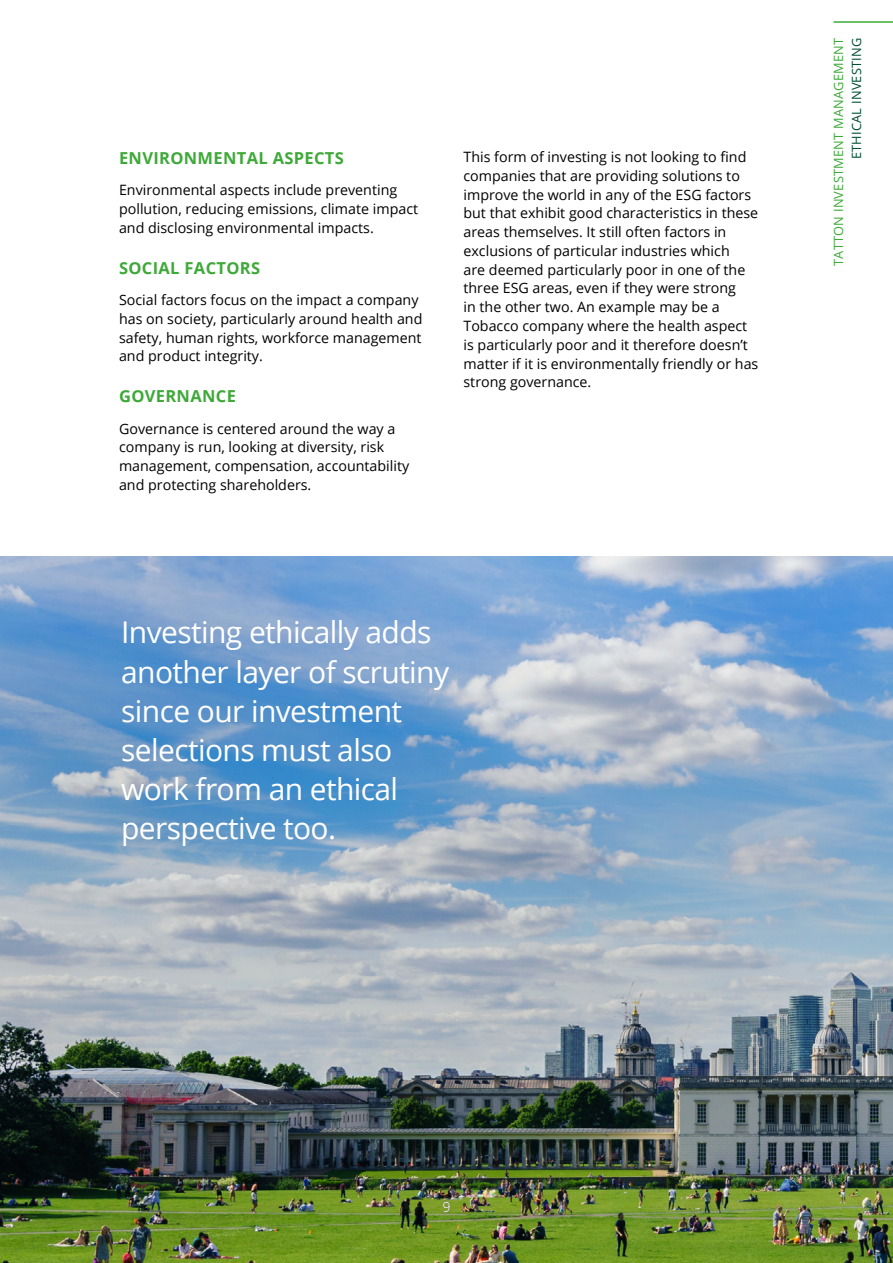
<style>
.page{position:relative;width:893px;height:1263px;background:#fff}
.page>*{position:absolute;margin:0;border:0;box-sizing:border-box;transform-origin:0 0}
.t1{font:30px/39px "Open Sans";letter-spacing:-.02em;color:#fff}
.t2{font:700 16.5px "Open Sans";letter-spacing:.02em;color:#3ea938}
.t3{font:14.25px/18.8px "Open Sans";color:#000}
.t4{font:14.25px "Open Sans";color:#fff}
.t5{font:12.75px "Open Sans";letter-spacing:.02em;color:#3ea938}
.t6{font:12.75px "Open Sans";letter-spacing:.02em;color:#004e32}
</style>
<div class="page">
<img style="left:0;top:556px;width:893px;height:707px">
<hr style="left:833px;top:21px;width:60px;height:2px;background:#3ea938">
<p class="t2" style="left:119px;top:146px;width:226px">ENVIRONMENTAL ASPECTS</p>
<p class="t3" style="left:119px;top:180px;width:301px">Environmental aspects include preventing pollution, reducing emissions, climate impact and disclosing environmental impacts.</p>
<p class="t2" style="left:119px;top:256px;width:143px">SOCIAL FACTORS</p>
<p class="t3" style="left:119px;top:290px;width:305px">Social factors focus on the impact a company has on society, particularly around health and safety, human rights, workforce management and product integrity.</p>
<p class="t2" style="left:119px;top:385px;width:118px">GOVERNANCE</p>
<p class="t3" style="left:119px;top:419px;width:292px">Governance is centered around the way a company is run, looking at diversity, risk management, compensation, accountability and protecting shareholders.</p>
<p class="t3" style="left:463px;top:147px;width:296px">This form of investing is not looking to find companies that are providing solutions to improve the world in any of the ESG factors but that exhibit good characteristics in these areas themselves. It still often factors in exclusions of particular industries which<br>are deemed particularly poor in one of the three ESG areas, even if they were strong<br>in the other two. An example may be a Tobacco company where the health aspect is particularly poor and it therefore doesn’t matter if it is environmentally friendly or has strong governance.</p>
<h1 class="t1" style="left:121px;top:612px;width:330px">Investing ethically adds another layer of scrutiny since our investment selections must also work from an ethical perspective too.</h1>
<p class="t5" style="left:830px;top:266px;width:230px;rotate:-90deg">TATTON INVESTMENT MANAGEMENT</p>
<p class="t6" style="left:848px;top:159px;width:123px;rotate:-90deg">ETHICAL INVESTING</p>
<p class="t4" style="left:442px;top:1196px;width:10px">9</p>
</div>
